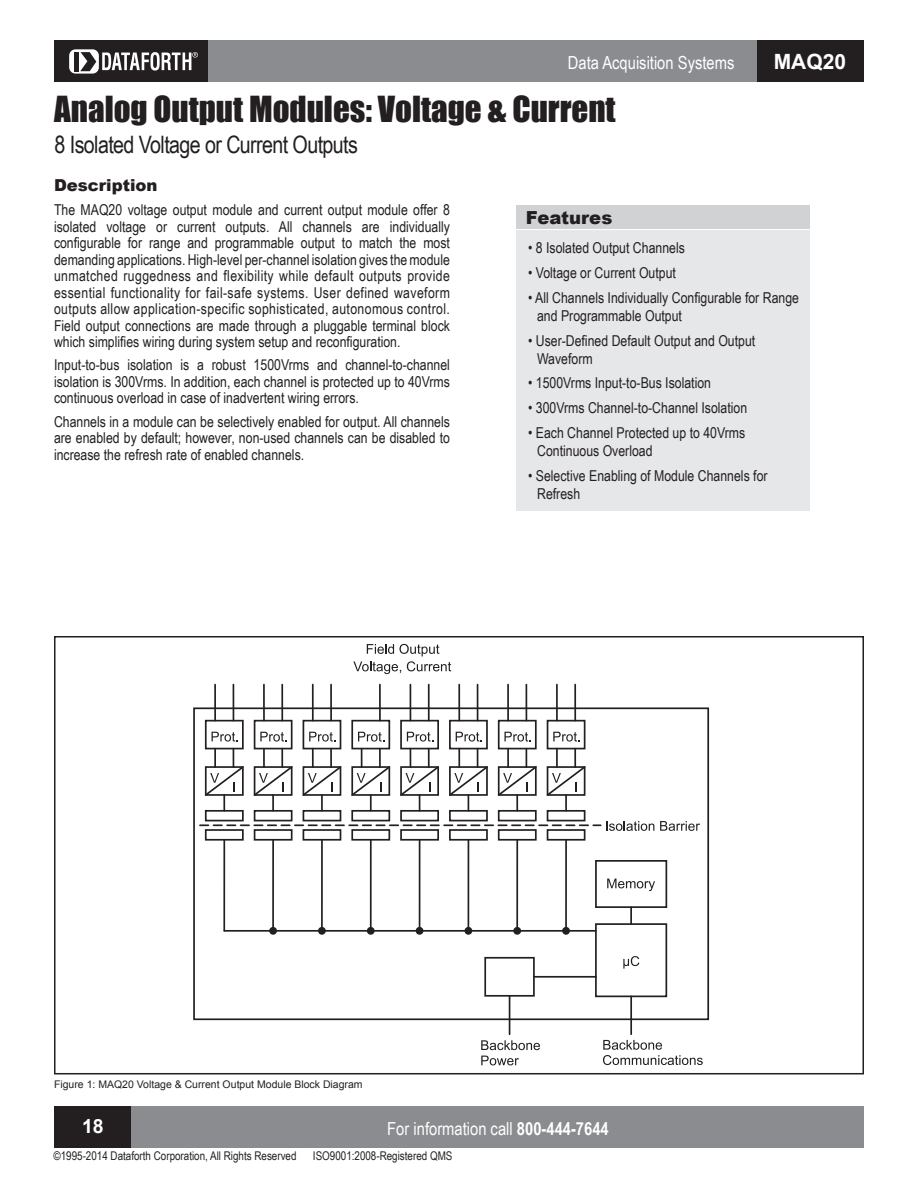
<style>
.page{position:relative;width:918px;height:1188px;background:#fff}
.page>*{position:absolute;margin:0;border:0;box-sizing:border-box;transform-origin:0 0}
.t1{font:33px "Impact";color:#231f20}
.t2{font:24px "Arial Narrow";letter-spacing:-.025em;color:#231f20}
.t3{font:700 21px "Arial";color:#fff}
.t4{font:700 19.5px "Arial";color:#fff}
.t5{font:18px "Arial Narrow";color:#fff}
.t6{font:900 18px "Arial";color:#231f20}
.t7{font:900 16.5px "Arial";color:#231f20}
.t8{font:15px/16.5px "Arial Narrow";color:#231f20}
.t9{font:12px "Arial Narrow";color:#231f20}
.t10{font:10.5px "Arial";color:#231f20}
.s1{font-weight:700}
</style>
<div class="page">
<div style="left:54px;top:40px;width:155px;height:42px;background:#231f20"></div>
<div style="left:69px;top:49px;width:30px;height:25px;background:#fff;border-radius:6px"></div>
<div style="left:74px;top:52px;width:5px;height:19px;background:#231f20"></div>
<svg style="left:80px;top:52px;width:16px;height:19px"></svg>
<svg style="left:102px;top:52px;width:96px;height:19px"></svg>
<div style="left:755px;top:40px;width:109px;height:42px;background:#231f20"></div>
<div style="left:208px;top:40px;width:549px;height:42px;background:#8a8c8f"></div>
<div style="left:54px;top:1106px;width:80px;height:42px;background:#231f20"></div>
<div style="left:132px;top:1106px;width:732px;height:42px;background:#8a8c8f"></div>
<div style="left:516px;top:231px;width:294px;height:280px;background:#e6e7e9"></div>
<div style="left:516px;top:205px;width:294px;height:23px;background:#d1d2d4"></div>
<svg style="left:623px;top:956px;width:16px;height:13px"></svg>
<div style="left:595px;top:923px;width:72px;height:74px;border:2px solid #231f20"></div>
<svg style="left:607px;top:879px;width:48px;height:12px"></svg>
<div style="left:595px;top:860px;width:72px;height:48px;border:2px solid #231f20"></div>
<svg style="left:481px;top:1040px;width:59px;height:10px"></svg>
<svg style="left:481px;top:1056px;width:38px;height:9px"></svg>
<svg style="left:603px;top:1040px;width:100px;height:25px"></svg>
<div style="left:193px;top:707px;width:516px;height:313px;border:2px solid #231f20"></div>
<svg style="left:260px;top:732px;width:27px;height:10px"></svg>
<div style="left:254px;top:720px;width:39px;height:29px;border:2px solid #231f20"></div>
<div style="left:484px;top:957px;width:51px;height:40px;border:2px solid #231f20"></div>
<svg style="left:630px;top:907px;width:2px;height:17px"></svg>
<hr style="left:630px;top:996px;width:2px;height:38px;background:#231f20">
<hr style="left:509px;top:996px;width:1px;height:38px;background:#231f20">
<svg style="left:200px;top:821px;width:454px;height:10px"></svg>
<svg style="left:660px;top:821px;width:40px;height:10px"></svg>
<svg style="left:353px;top:644px;width:98px;height:30px"></svg>
<hr style="left:534px;top:976px;width:62px;height:2px;background:#231f20">
<hr style="left:263px;top:685px;width:2px;height:36px;background:#231f20">
<hr style="left:281px;top:685px;width:2px;height:36px;background:#231f20">
<div style="left:254px;top:810px;width:39px;height:11px;border:2px solid #231f20"></div>
<div style="left:254px;top:829px;width:39px;height:12px;border:2px solid #231f20"></div>
<hr style="left:272px;top:840px;width:2px;height:91px;background:#231f20">
<hr style="left:224px;top:930px;width:372px;height:2px;background:#231f20">
<svg style="left:253px;top:749px;width:40px;height:62px"></svg>
<svg style="left:309px;top:732px;width:27px;height:10px"></svg>
<div style="left:303px;top:720px;width:38px;height:29px;border:2px solid #231f20"></div>
<hr style="left:312px;top:685px;width:2px;height:36px;background:#231f20">
<hr style="left:330px;top:685px;width:2px;height:36px;background:#231f20">
<div style="left:303px;top:810px;width:38px;height:11px;border:2px solid #231f20"></div>
<div style="left:303px;top:829px;width:38px;height:12px;border:2px solid #231f20"></div>
<hr style="left:321px;top:840px;width:2px;height:91px;background:#231f20">
<svg style="left:302px;top:749px;width:40px;height:62px"></svg>
<svg style="left:358px;top:732px;width:26px;height:10px"></svg>
<div style="left:351px;top:720px;width:39px;height:29px;border:2px solid #231f20"></div>
<hr style="left:379px;top:685px;width:2px;height:36px;background:#231f20">
<div style="left:351px;top:810px;width:39px;height:11px;border:2px solid #231f20"></div>
<div style="left:351px;top:829px;width:39px;height:12px;border:2px solid #231f20"></div>
<hr style="left:370px;top:840px;width:2px;height:91px;background:#231f20">
<svg style="left:351px;top:749px;width:40px;height:62px"></svg>
<svg style="left:407px;top:732px;width:26px;height:10px"></svg>
<div style="left:400px;top:720px;width:39px;height:29px;border:2px solid #231f20"></div>
<hr style="left:410px;top:685px;width:1px;height:36px;background:#231f20">
<hr style="left:428px;top:685px;width:2px;height:36px;background:#231f20">
<div style="left:400px;top:810px;width:39px;height:11px;border:2px solid #231f20"></div>
<div style="left:400px;top:829px;width:39px;height:12px;border:2px solid #231f20"></div>
<hr style="left:419px;top:840px;width:1px;height:91px;background:#231f20">
<svg style="left:400px;top:749px;width:39px;height:62px"></svg>
<svg style="left:456px;top:732px;width:26px;height:10px"></svg>
<div style="left:449px;top:720px;width:39px;height:29px;border:2px solid #231f20"></div>
<hr style="left:458px;top:685px;width:2px;height:36px;background:#231f20">
<hr style="left:477px;top:685px;width:1px;height:36px;background:#231f20">
<div style="left:449px;top:810px;width:39px;height:11px;border:2px solid #231f20"></div>
<div style="left:449px;top:829px;width:39px;height:12px;border:2px solid #231f20"></div>
<hr style="left:468px;top:840px;width:1px;height:91px;background:#231f20">
<svg style="left:449px;top:749px;width:39px;height:62px"></svg>
<svg style="left:504px;top:732px;width:27px;height:10px"></svg>
<div style="left:498px;top:720px;width:39px;height:29px;border:2px solid #231f20"></div>
<hr style="left:507px;top:685px;width:2px;height:36px;background:#231f20">
<hr style="left:526px;top:685px;width:1px;height:36px;background:#231f20">
<div style="left:498px;top:810px;width:39px;height:11px;border:2px solid #231f20"></div>
<div style="left:498px;top:829px;width:39px;height:12px;border:2px solid #231f20"></div>
<hr style="left:516px;top:840px;width:2px;height:91px;background:#231f20">
<svg style="left:497px;top:749px;width:40px;height:62px"></svg>
<svg style="left:553px;top:732px;width:27px;height:10px"></svg>
<div style="left:547px;top:720px;width:38px;height:29px;border:2px solid #231f20"></div>
<hr style="left:556px;top:685px;width:2px;height:36px;background:#231f20">
<hr style="left:574px;top:685px;width:2px;height:36px;background:#231f20">
<div style="left:547px;top:810px;width:38px;height:11px;border:2px solid #231f20"></div>
<div style="left:547px;top:829px;width:38px;height:12px;border:2px solid #231f20"></div>
<hr style="left:565px;top:840px;width:2px;height:91px;background:#231f20">
<svg style="left:546px;top:749px;width:40px;height:62px"></svg>
<svg style="left:212px;top:732px;width:26px;height:10px"></svg>
<div style="left:205px;top:720px;width:39px;height:29px;border:2px solid #231f20"></div>
<hr style="left:214px;top:685px;width:2px;height:36px;background:#231f20">
<hr style="left:233px;top:685px;width:1px;height:36px;background:#231f20">
<div style="left:205px;top:810px;width:39px;height:11px;border:2px solid #231f20"></div>
<div style="left:205px;top:829px;width:39px;height:12px;border:2px solid #231f20"></div>
<hr style="left:223px;top:840px;width:2px;height:91px;background:#231f20">
<svg style="left:204px;top:749px;width:40px;height:62px"></svg>
<div style="left:269px;top:927px;width:8px;height:8px;border:2px solid #231f20;border-radius:50%"></div>
<div style="left:318px;top:927px;width:8px;height:8px;border:2px solid #231f20;border-radius:50%"></div>
<div style="left:367px;top:927px;width:8px;height:8px;border:2px solid #231f20;border-radius:50%"></div>
<div style="left:416px;top:927px;width:7px;height:8px;border:2px solid #231f20;border-radius:50%"></div>
<div style="left:465px;top:927px;width:7px;height:8px;border:2px solid #231f20;border-radius:50%"></div>
<div style="left:513px;top:927px;width:8px;height:8px;border:2px solid #231f20;border-radius:50%"></div>
<div style="left:562px;top:927px;width:8px;height:8px;border:2px solid #231f20;border-radius:50%"></div>
<div style="left:54px;top:636px;width:810px;height:438px;border:2px solid #231f20"></div>
<p class="t5" style="left:568px;top:49px;width:168px">Data Acquisition Systems</p>
<h3 class="t3" style="left:774px;top:48px;width:74px">MAQ20</h3>
<p class="t1" style="left:54px;top:84px;width:563px">Analog Output Modules: Voltage &amp; Current</p>
<p class="t2" style="left:55px;top:127px;width:305px">8 Isolated Voltage or Current Outputs</p>
<p class="t7" style="left:54px;top:173px;width:105px">Description</p>
<p class="t8" style="left:54px;top:201px;width:397px;text-align:justify">The MAQ20 voltage output module and current output module offer 8 isolated voltage or current outputs. All channels are individually configurable for range and programmable output to match the most demanding applications. High-level per-channel isolation gives the module unmatched ruggedness and flexibility while default outputs provide essential functionality for fail-safe systems. User defined waveform outputs allow application-specific sophisticated, autonomous control.<br>Field output connections are made through a pluggable terminal block which simplifies wiring during system setup and reconfiguration.</p>
<p class="t8" style="left:54px;top:356px;width:397px;text-align:justify">Input-to-bus isolation is a robust 1500Vrms and channel-to-channel isolation is 300Vrms. In addition, each channel is protected up to 40Vrms continuous overload in case of inadvertent wiring errors.</p>
<p class="t8" style="left:54px;top:413px;width:397px;text-align:justify">Channels in a module can be selectively enabled for output. All channels are enabled by default; however, non-used channels can be disabled to increase the refresh rate of enabled channels.</p>
<p class="t6" style="left:526px;top:204px;width:88px">Features</p>
<p class="t8" style="left:528px;top:239px;width:158px">• 8 Isolated Output Channels</p>
<p class="t8" style="left:528px;top:264px;width:149px">• Voltage or Current Output</p>
<p class="t8" style="left:537px;top:288px;width:263px;line-height:18px;text-indent:-9px">• All Channels Individually Configurable for Range and Programmable Output</p>
<p class="t8" style="left:537px;top:331px;width:220px;line-height:18px;text-indent:-9px">• User-Defined Default Output and Output<br>Waveform</p>
<p class="t8" style="left:528px;top:374px;width:184px">• 1500Vrms Input-to-Bus Isolation</p>
<p class="t8" style="left:528px;top:399px;width:221px">• 300Vrms Channel-to-Channel Isolation</p>
<p class="t8" style="left:537px;top:423px;width:210px;line-height:18px;text-indent:-9px">• Each Channel Protected up to 40Vrms<br>Continuous Overload</p>
<p class="t8" style="left:537px;top:466px;width:232px;line-height:18px;text-indent:-9px">• Selective Enabling of Module Channels for<br>Refresh</p>
<p class="t10" style="left:54px;top:1078px;width:310px">Figure 1: MAQ20 Voltage &amp; Current Output Module Block Diagram</p>
<h3 class="t4" style="left:82px;top:1114px;width:23px">18</h3>
<p class="t5" style="left:387px;top:1115px;width:223px">For information call <span class="s1">800-444-7644</span></p>
<p class="t9" style="left:54px;top:1147px;width:244px">©1995-2014 Dataforth Corporation, All Rights Reserved</p>
<p class="t9" style="left:313px;top:1147px;width:141px">ISO9001:2008-Registered QMS</p>
</div>
